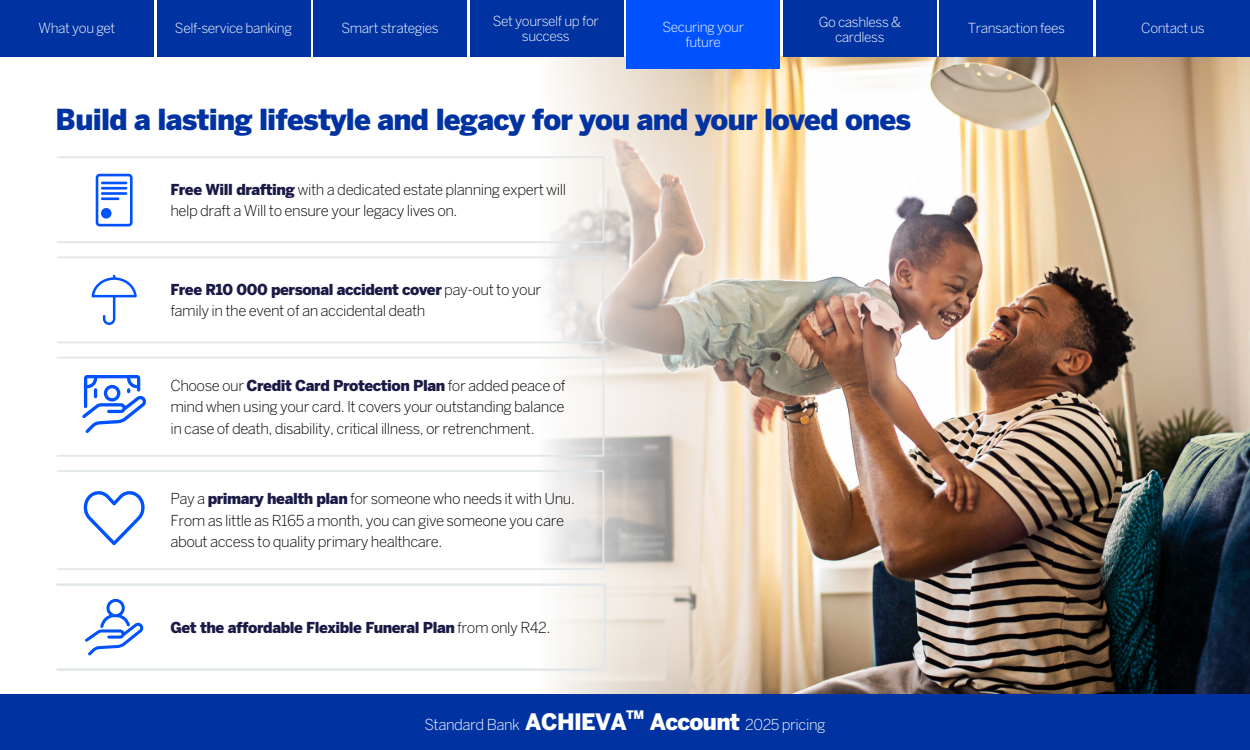
<style>
.page{position:relative;width:1250px;height:750px;background:#fff}
.page>*{position:absolute;margin:0;border:0;box-sizing:border-box;transform-origin:0 0}
.t1{font:900 28.75px "Benton Sans";letter-spacing:-.03em;color:#0033a1}
.t2{font:300 15px/21.2px "Benton Sans";letter-spacing:-.03em;color:#000}
.t3{font:900 15px "Benton Sans";letter-spacing:-.03em;color:#1a1a47}
.t4{font:300 15px "Benton Sans";letter-spacing:-.03em;color:#fff}
.t5{font:300 13.75px/15px "Benton Sans";letter-spacing:-.03em;color:#fff;text-align:center}
.t6{font:900 11.62px "Benton Sans";color:#fff}
.s1{font-weight:900;color:#1a1a47}
.s2{font-weight:300;color:#000}
.s3{font-weight:900;font-size:22.5px}
</style>
<div class="page">
<img style="left:1086px;top:56px;width:164px;height:638px">
<img style="left:401px;top:56px;width:685px;height:638px">
<div style="left:0;top:694px;width:1250px;height:56px;background:#0033a1"></div>
<div style="left:57px;top:156px;width:547px;height:87px;border:2px solid #e2e7e9"></div>
<div style="left:57px;top:256px;width:547px;height:87px;border:2px solid #e2e7e9"></div>
<div style="left:57px;top:470px;width:547px;height:100px;border:2px solid #e2e7e9"></div>
<div style="left:57px;top:357px;width:547px;height:100px;border:2px solid #e2e7e9"></div>
<svg style="left:82px;top:375px;width:64px;height:58px"></svg>
<div style="left:56px;top:583px;width:550px;height:88px;border:2px solid #e2e7e9"></div>
<svg style="left:85px;top:599px;width:59px;height:57px"></svg>
<svg style="left:96px;top:174px;width:37px;height:52px"></svg>
<svg style="left:92px;top:275px;width:45px;height:50px"></svg>
<svg style="left:84px;top:491px;width:61px;height:54px"></svg>
<div style="left:1096px;top:0;width:154px;height:56px;background:#0033a1"></div>
<div style="left:0;top:0;width:154px;height:56px;background:#0033a1"></div>
<div style="left:157px;top:0;width:154px;height:56px;background:#0033a1"></div>
<div style="left:313px;top:0;width:154px;height:56px;background:#0033a1"></div>
<div style="left:939px;top:0;width:154px;height:56px;background:#0033a1"></div>
<div style="left:783px;top:0;width:154px;height:56px;background:#0033a1"></div>
<div style="left:470px;top:0;width:154px;height:56px;background:#0033a1"></div>
<div style="left:626px;top:0;width:154px;height:69px;background:#0052ff"></div>
<p class="t5" style="left:493px;top:13px;width:107px">Set yourself up for success</p>
<p class="t5" style="left:663px;top:13px;width:83px">Securing your future</p>
<p class="t5" style="left:686px;top:34px;width:37px">future</p>
<p class="t5" style="left:819px;top:14px;width:84px">Go cashless &amp; cardless</p>
<p class="t5" style="left:39px;top:20px;width:78px">What you get</p>
<p class="t5" style="left:175px;top:20px;width:119px">Self-service banking</p>
<p class="t5" style="left:341px;top:20px;width:99px">Smart strategies</p>
<p class="t5" style="left:968px;top:20px;width:99px">Transaction fees</p>
<p class="t5" style="left:1141px;top:21px;width:65px">Contact us</p>
<h1 class="t1" style="left:56px;top:102px;width:857px">Build a lasting lifestyle and legacy for you and your loved ones</h1>
<p class="t2" style="left:170px;top:179px;width:397px"><span class="s1">Free Will drafting</span> with a dedicated estate planning expert will help draft a Will to ensure your legacy lives on.</p>
<p class="t2" style="left:170px;top:279px;width:372px"><span class="s1">Free R10 000 personal accident cover</span> pay-out to your family in the event of an accidental death</p>
<p class="t2" style="left:170px;top:375px;width:397px;text-align:justify">Choose our <span class="s1">Credit Card Protection Plan</span> for added peace of mind when using your card. It covers your outstanding balance in case of death, disability, critical illness, or retrenchment.</p>
<p class="t2" style="left:170px;top:488px;width:406px">Pay a <span class="s1">primary health plan</span> for someone who needs it with Unu.<br>From as little as R165 a month, you can give someone you care about access to quality primary healthcare.</p>
<p class="t3" style="left:170px;top:618px;width:382px">Get the affordable Flexible Funeral Plan <span class="s2">from only R42.</span></p>
<p class="t4" style="left:425px;top:716px;width:204px">Standard Bank <span class="s3">ACHIEVA</span></p>
<p class="t6" style="left:626px;top:708px;width:20px">TM</p>
<p class="t4" style="left:650px;top:716px;width:177px"><span class="s3">Account</span> 2025 pricing</p>
</div>
